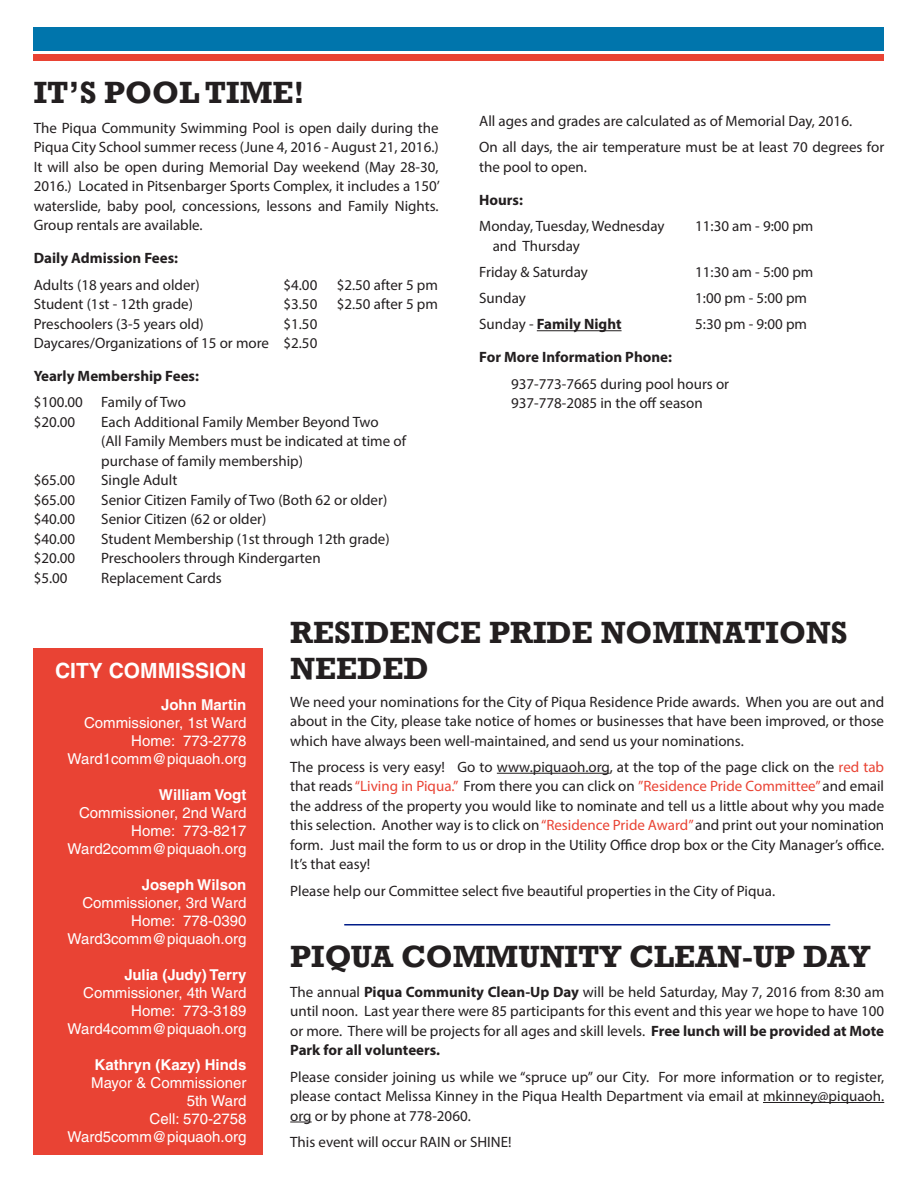
<style>
.page{position:relative;width:918px;height:1188px;background:#fff}
.page>*{position:absolute;margin:0;border:0;box-sizing:border-box;transform-origin:0 0}
.t1{font:700 31.5px/36px "Rockwell";color:#231f20}
.t2{font:700 21px "Helvetica";color:#fff}
.t3{font:15px/19.5px "Myriad Pro";color:#231f20;text-align:justify}
.t4{font:15px/18px "Helvetica";color:#fff;text-align:right}
.t5{font:700 15px "Myriad Pro";color:#231f20}
.t6{font:700 15px "Helvetica";color:#fff}
.s1{font-weight:400}
.s2{color:#e94334}
.s3{font-weight:700}
</style>
<div class="page">
<hr style="left:763px;top:1102px;width:121px;height:1px;background:#231f20">
<svg style="left:290px;top:1122px;width:22px;height:1px"></svg>
<div style="left:34px;top:648px;width:229px;height:506px;background:#e94334"></div>
<div style="left:34px;top:27px;width:850px;height:24px;background:#0075ac"></div>
<div style="left:34px;top:54px;width:850px;height:7px;background:#e94334"></div>
<hr style="left:344px;top:924px;width:486px;height:2px;background:#001c88">
<hr style="left:497px;top:773px;width:113px;height:1px;background:#231f20">
<hr style="left:537px;top:330px;width:85px;height:1px;background:#231f20">
<h1 class="t1" style="left:34px;top:74px;width:272px">IT’S POOL TIME!</h1>
<p class="t3" style="left:34px;top:118px;width:408px">The Piqua Community Swimming Pool is open daily during the Piqua City School summer recess (June 4, 2016 - August 21, 2016.)<br>It will also be open during Memorial Day weekend (May 28-30, 2016.) Located in Pitsenbarger Sports Complex, it includes a 150’ waterslide, baby pool, concessions, lessons and Family Nights.<br>Group rentals are available.</p>
<p class="t5" style="left:34px;top:248px;width:146px">Daily Admission Fees:</p>
<p class="t3" style="left:34px;top:274px;width:167px">Adults (18 years and older)</p>
<p class="t3" style="left:284px;top:274px;width:35px">$4.00</p>
<p class="t3" style="left:337px;top:274px;width:103px">$2.50 after 5 pm</p>
<p class="t3" style="left:34px;top:294px;width:161px">Student (1st - 12th grade)</p>
<p class="t3" style="left:283px;top:294px;width:35px">$3.50</p>
<p class="t3" style="left:337px;top:294px;width:103px">$2.50 after 5 pm</p>
<p class="t3" style="left:34px;top:313px;width:172px">Preschoolers (3-5 years old)</p>
<p class="t3" style="left:34px;top:313px;width:285px;text-align:right">$1.50<br>Daycares/Organizations of 15 or more $2.50</p>
<p class="t5" style="left:34px;top:366px;width:167px">Yearly Membership Fees:</p>
<p class="t3" style="left:34px;top:392px;width:154px">$100.00 Family of Two $20.00</p>
<p class="t3" style="left:101px;top:412px;width:306px;text-align:left">Each Additional Family Member Beyond Two<br>(All Family Members must be indicated at time of purchase of family membership)</p>
<p class="t3" style="left:34px;top:470px;width:43px">$65.00</p>
<p class="t3" style="left:101px;top:470px;width:78px">Single Adult</p>
<p class="t3" style="left:34px;top:490px;width:43px">$65.00</p>
<p class="t3" style="left:101px;top:490px;width:288px">Senior Citizen Family of Two (Both 62 or older)</p>
<p class="t3" style="left:34px;top:509px;width:43px">$40.00</p>
<p class="t3" style="left:101px;top:509px;width:167px">Senior Citizen (62 or older)</p>
<p class="t3" style="left:34px;top:529px;width:43px">$40.00</p>
<p class="t3" style="left:101px;top:529px;width:290px">Student Membership (1st through 12th grade)</p>
<p class="t3" style="left:34px;top:548px;width:43px">$20.00</p>
<p class="t3" style="left:101px;top:548px;width:221px">Preschoolers through Kindergarten</p>
<p class="t3" style="left:34px;top:568px;width:35px">$5.00</p>
<p class="t3" style="left:101px;top:568px;width:122px">Replacement Cards</p>
<p class="t3" style="left:479px;top:108px;width:407px;line-height:26.2px">All ages and grades are calculated as of Memorial Day, 2016.<br>On all days, the air temperature must be at least 70 degrees for</p>
<p class="t3" style="left:479px;top:157px;width:109px">the pool to open.</p>
<p class="t5" style="left:479px;top:190px;width:45px">Hours:</p>
<p class="t3" style="left:479px;top:216px;width:187px">Monday, Tuesday, Wednesday</p>
<p class="t3" style="left:695px;top:216px;width:120px">11:30 am - 9:00 pm</p>
<p class="t3" style="left:479px;top:232px;width:110px;line-height:26.2px;text-align:center">and Thursday<br>Friday &amp; Saturday</p>
<p class="t3" style="left:695px;top:262px;width:120px">11:30 am - 5:00 pm</p>
<p class="t3" style="left:479px;top:288px;width:48px">Sunday</p>
<p class="t3" style="left:695px;top:288px;width:113px">1:00 pm - 5:00 pm</p>
<p class="t5" style="left:479px;top:314px;width:144px"><span class="s1">Sunday -</span> Family Night</p>
<p class="t3" style="left:695px;top:314px;width:113px">5:30 pm - 9:00 pm</p>
<p class="t5" style="left:479px;top:347px;width:194px">For More Information Phone:</p>
<p class="t3" style="left:511px;top:373px;width:220px">937-773-7665 during pool hours or<br>937-778-2085 in the off season</p>
<h2 class="t2" style="left:55px;top:658px;width:193px">CITY COMMISSION</h2>
<p class="t6" style="left:161px;top:696px;width:87px">John Martin</p>
<p class="t4" style="left:68px;top:714px;width:180px">Commissioner, 1st Ward<br>Home: 773-2778<br>Ward1comm@piquaoh.org</p>
<p class="t6" style="left:159px;top:786px;width:89px">William Vogt</p>
<p class="t4" style="left:68px;top:804px;width:180px">Commissioner, 2nd Ward<br>Home: 773-8217<br>Ward2comm@piquaoh.org</p>
<p class="t6" style="left:142px;top:876px;width:106px">Joseph Wilson</p>
<p class="t4" style="left:68px;top:894px;width:180px">Commissioner, 3rd Ward<br>Home: 778-0390<br>Ward3comm@piquaoh.org</p>
<p class="t6" style="left:124px;top:966px;width:123px">Julia (Judy) Terry</p>
<p class="t4" style="left:68px;top:984px;width:180px">Commissioner, 4th Ward<br>Home: 773-3189<br>Ward4comm@piquaoh.org</p>
<p class="t6" style="left:95px;top:1056px;width:153px">Kathryn (Kazy) Hinds</p>
<p class="t4" style="left:68px;top:1074px;width:180px">Mayor &amp; Commissioner<br>5th Ward<br>Cell: 570-2758<br>Ward5comm@piquaoh.org</p>
<h1 class="t1" style="left:290px;top:614px;width:559px">RESIDENCE PRIDE NOMINATIONS<br>NEEDED</h1>
<p class="t3" style="left:290px;top:691px;width:596px">We need your nominations for the City of Piqua Residence Pride awards. When you are out and about in the City, please take notice of homes or businesses that have been improved, or those which have always been well-maintained, and send us your nominations.</p>
<p class="t3" style="left:290px;top:757px;width:596px">The process is very easy! Go to www.piquaoh.org, at the top of the page click on the <span class="s2">red tab </span>that reads <span class="s2">“Living in Piqua.”</span> From there you can click on <span class="s2">”Residence Pride Committee”</span> and email the address of the property you would like to nominate and tell us a little about why you made this selection. Another way is to click on <span class="s2">“Residence Pride Award”</span> and print out your nomination form. Just mail the form to us or drop in the Utility Office drop box or the City Manager’s office.<br>It’s that easy!</p>
<p class="t3" style="left:290px;top:880px;width:486px">Please help our Committee select five beautiful properties in the City of Piqua.</p>
<h1 class="t1" style="left:290px;top:938px;width:582px">PIQUA COMMUNITY CLEAN-UP DAY</h1>
<p class="t3" style="left:290px;top:982px;width:596px">The annual <span class="s3">Piqua Community Clean-Up Day</span> will be held Saturday, May 7, 2016 from 8:30 am until noon. Last year there were 85 participants for this event and this year we hope to have 100 or more. There will be projects for all ages and skill levels. <span class="s3">Free lunch will be provided at Mote Park for all volunteers.</span></p>
<p class="t3" style="left:290px;top:1066px;width:596px">Please consider joining us while we “spruce up” our City. For more information or to register, please contact Melissa Kinney in the Piqua Health Department via email at mkinney@piquaoh. org or by phone at 778-2060.</p>
<p class="t3" style="left:290px;top:1132px;width:223px">This event will occur RAIN or SHINE!</p>
</div>
